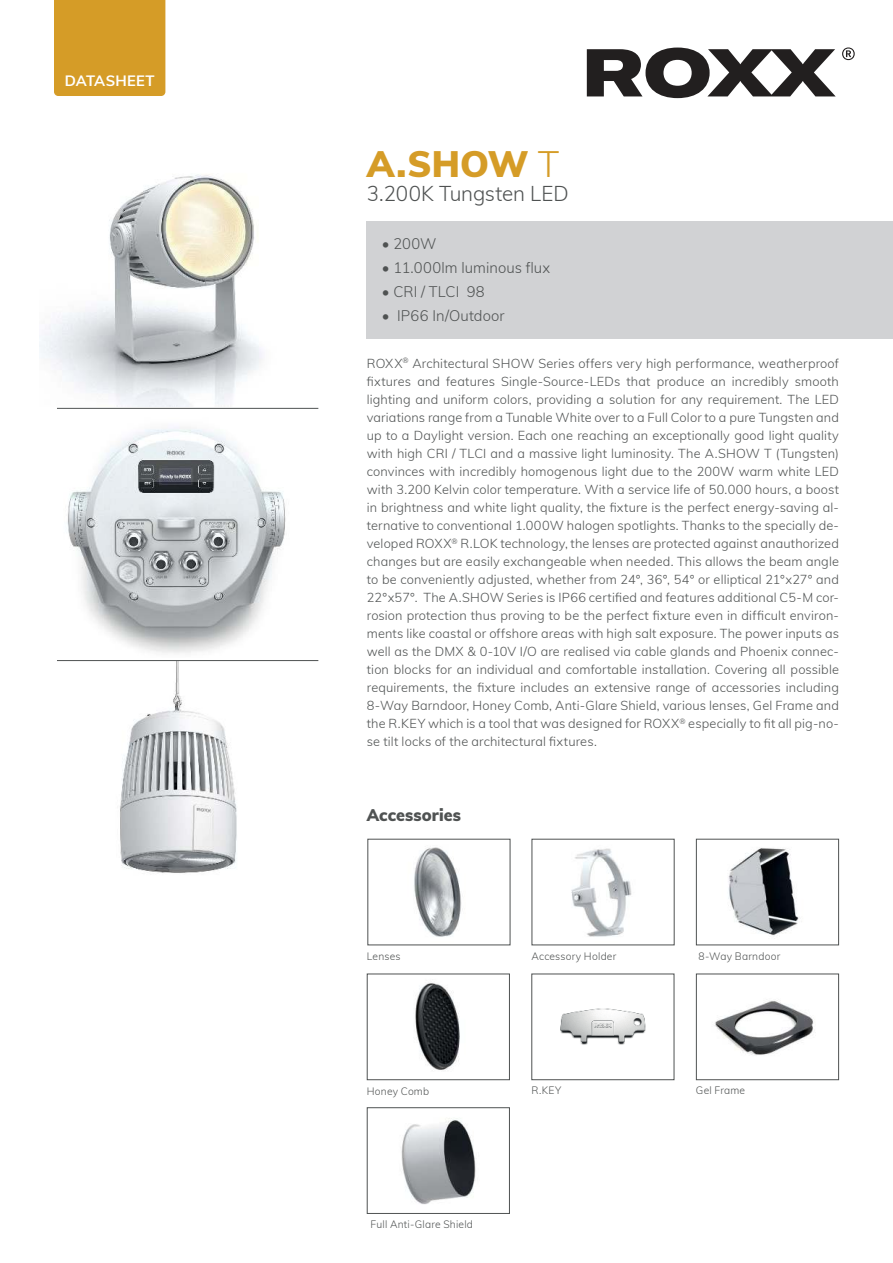
<style>
.page{position:relative;width:893px;height:1263px;background:#fff}
.page>*{position:absolute;margin:0;border:0;box-sizing:border-box;transform-origin:0 0}
.t1{font:900 36px "Muli";color:#d59c27}
.t2{font:300 21px "Muli";letter-spacing:-.005em;color:#4f5252}
.t3{font:900 16.5px "Muli";letter-spacing:.005em;color:#4f5252}
.t4{font:300 15px "Muli";letter-spacing:.005em;color:#4f5252}
.t5{font:700 15px "Muli";letter-spacing:.02em;color:#fff}
.t6{font:300 12.75px/18px "Muli";letter-spacing:.01em;color:#4f5252;text-align:justify}
.t7{font:300 10.5px "Muli";letter-spacing:.02em;color:#4f5252}
.s1{font-weight:300}
</style>
<div class="page">
<div style="left:367px;top:222px;width:526px;height:117px;background:#d1d2d4"></div>
<img style="left:39px;top:174px;width:223px;height:233px">
<img style="left:57px;top:661px;width:248px;height:212px">
<img style="left:67px;top:427px;width:219px;height:226px">
<svg style="left:587px;top:48px;width:249px;height:50px"></svg>
<svg style="left:842px;top:47px;width:13px;height:13px"></svg>
<img style="left:571px;top:848px;width:61px;height:89px">
<div style="left:532px;top:839px;width:143px;height:106px;border:1px solid #4f5252"></div>
<img style="left:414px;top:847px;width:48px;height:90px">
<div style="left:367px;top:839px;width:143px;height:106px;border:1px solid #4f5252"></div>
<img style="left:728px;top:848px;width:71px;height:88px">
<div style="left:696px;top:839px;width:143px;height:106px;border:1px solid #4f5252"></div>
<img style="left:415px;top:983px;width:45px;height:87px">
<div style="left:367px;top:973px;width:143px;height:107px;border:1px solid #4f5252"></div>
<img style="left:560px;top:1008px;width:86px;height:37px">
<div style="left:531px;top:973px;width:143px;height:107px;border:1px solid #4f5252"></div>
<img style="left:714px;top:1000px;width:100px;height:55px">
<div style="left:696px;top:973px;width:143px;height:107px;border:1px solid #4f5252"></div>
<img style="left:401px;top:1118px;width:75px;height:87px">
<div style="left:367px;top:1107px;width:143px;height:107px;border:1px solid #4f5252"></div>
<hr style="left:57px;top:408px;width:261px;height:1px;background:#4f5252">
<hr style="left:57px;top:660px;width:261px;height:1px;background:#4f5252">
<div style="left:54px;top:0;width:111px;height:96px;background:#d59c27"></div>
<p class="t5" style="left:65px;top:74px;width:91px">DATASHEET</p>
<h1 class="t1" style="left:367px;top:150px;width:194px">A.SHOW <span class="s1">T</span></h1>
<h2 class="t2" style="left:367px;top:178px;width:203px">3.200K Tungsten LED</h2>
<p class="t4" style="left:382px;top:232px;width:56px">• 200W</p>
<p class="t4" style="left:382px;top:256px;width:170px">• 11.000lm luminous flux</p>
<p class="t4" style="left:382px;top:280px;width:104px">• CRI / TLCI 98</p>
<p class="t4" style="left:382px;top:304px;width:124px">• IP66 In/Outdoor</p>
<p class="t6" style="left:367px;top:355px;width:474px">ROXX<sup>®</sup> Architectural SHOW Series offers very high performance, weatherproof fixtures and features Single-Source-LEDs that produce an incredibly smooth lighting and uniform colors, providing a solution for any requirement. The LED variations range from a Tunable White over to a Full Color to a pure Tungsten and up to a Daylight version. Each one reaching an exceptionally good light quality with high CRI / TLCI and a massive light luminosity. The A.SHOW T (Tungsten) convinces with incredibly homogenous light due to the 200W warm white LED with 3.200 Kelvin color temperature. With a service life of 50.000 hours, a boost in brightness and white light quality, the fixture is the perfect energy-saving al&shy;ternative to conventional 1.000W halogen spotlights. Thanks to the specially de&shy;veloped ROXX<sup>®</sup> R.LOK technology, the lenses are protected against anauthorized changes but are easily exchangeable when needed. This allows the beam angle to be conveniently adjusted, whether from 24°, 36°, 54° or elliptical 21°x27° and 22°x57°. The A.SHOW Series is IP66 certified and features additional C5-M cor&shy;rosion protection thus proving to be the perfect fixture even in difficult environ&shy;ments like coastal or offshore areas with high salt exposure. The power inputs as well as the DMX &amp; 0-10V I/O are realised via cable glands and Phoenix connec&shy;tion blocks for an individual and comfortable installation. Covering all possible requirements, the fixture includes an extensive range of accessories including 8-Way Barndoor, Honey Comb, Anti-Glare Shield, various lenses, Gel Frame and the R.KEY which is a tool that was designed for ROXX<sup>®</sup> especially to fit all pig-no&shy;se tilt locks of the architectural fixtures.</p>
<p class="t3" style="left:367px;top:808px;width:96px">Accessories</p>
<p class="t7" style="left:367px;top:948px;width:35px">Lenses</p>
<p class="t7" style="left:532px;top:948px;width:86px">Accessory Holder</p>
<p class="t7" style="left:698px;top:948px;width:83px">8-Way Barndoor</p>
<p class="t7" style="left:367px;top:1083px;width:64px">Honey Comb</p>
<p class="t7" style="left:531px;top:1082px;width:31px">R.KEY</p>
<p class="t7" style="left:696px;top:1082px;width:51px">Gel Frame</p>
<p class="t7" style="left:371px;top:1216px;width:104px">Full Anti-Glare Shield</p>
</div>
